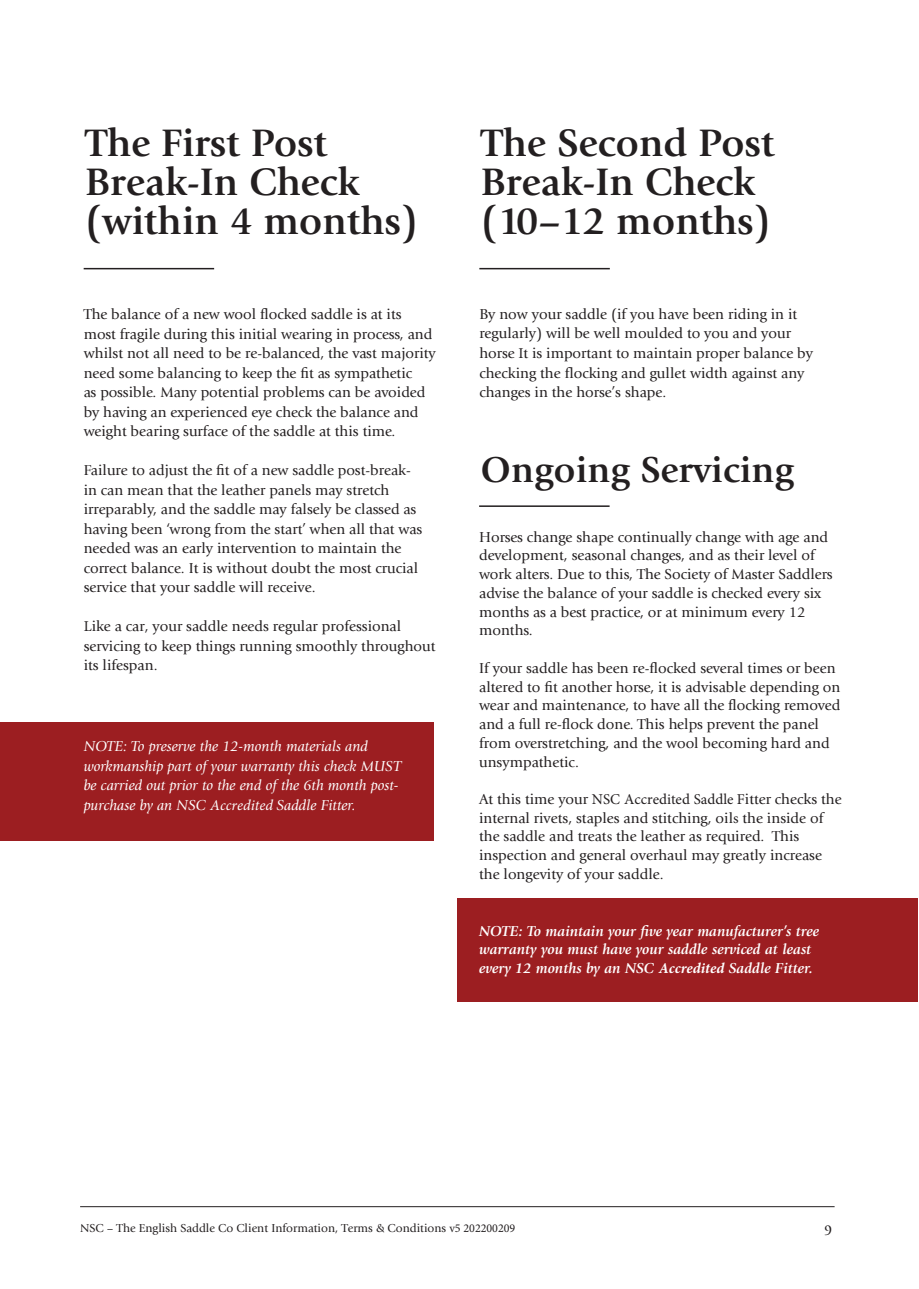
<style>
.page{position:relative;width:919px;height:1289px;background:#fff}
.page>*{position:absolute;margin:0;border:0;box-sizing:border-box;transform-origin:0 0}
.t1{font:700 39.9px/39px "Giovanni Std";color:#231f20}
.t2{font:700 37.5px "Giovanni Std";color:#231f20}
.t3{font:15px/19.5px "Giovanni Std";color:#231f20}
.t4{font:italic 15px/19.4px "Giovanni Std";color:#fff}
.t5{font:italic 700 15px/18.6px "Giovanni Std";color:#fff}
.t6{font:12px "Giovanni Std";color:#231f20}
.s1{font-family:"Minion Pro"}
</style>
<div class="page">
<div style="left:0;top:722px;width:434px;height:118px;background:#9c1e21"></div>
<hr style="left:84px;top:268px;width:130px;height:1px;background:#231f20">
<hr style="left:479px;top:268px;width:130px;height:1px;background:#231f20">
<hr style="left:80px;top:1206px;width:754px;height:1px;background:#231f20">
<div style="left:457px;top:898px;width:461px;height:103px;background:#9c1e21"></div>
<hr style="left:479px;top:505px;width:130px;height:2px;background:#231f20">
<h1 class="t1" style="left:85px;top:124px;width:334px">The First Post<br>Break-In Check (within 4 months)</h1>
<h1 class="t1" style="left:480px;top:124px;width:295px">The Second Post<br>Break-In Check (10–12 months)</h1>
<p class="t3" style="left:84px;top:304px;width:353px">The balance of a new wool flocked saddle is at its most fragile during this initial wearing in process, and whilst not all need to be re-balanced, the vast majority need some balancing to keep the fit as sympathetic<br>as possible. Many potential problems can be avoided by having an experienced eye check the balance and weight bearing surface of the saddle at this time.</p>
<p class="t3" style="left:84px;top:460px;width:340px">Failure to adjust the fit of a new saddle post-break&shy;in can mean that the leather panels may stretch irreparably, and the saddle may falsely be classed as having been ‘wrong from the start’ when all that was needed was an early intervention to maintain the correct balance. It is without doubt the most crucial service that your saddle will receive.</p>
<p class="t3" style="left:84px;top:616px;width:353px"><span class="s1">L</span>ike a car, your saddle needs regular professional servicing to keep things running smoothly throughout its lifespan.</p>
<p class="t4" style="left:84px;top:737px;width:319px">NOTE: To preserve the 12-month materials and workmanship part of your warranty this check MUST be carried out prior to the end of the 6th month post&shy;purchase by an NSC <span class="s1">Accredited</span> Saddle Fitter.</p>
<p class="t3" style="left:479px;top:304px;width:335px">By now your saddle (if you have been riding in it regularly) will be well mo<span class="s1">u</span>lded to you and your horse <span class="s1">I</span>t is important to maintain proper balance by checking the flocking and gullet width against any changes in the horse’s shape.</p>
<h2 class="t2" style="left:480px;top:447px;width:315px">Ongoing Servicing</h2>
<p class="t3" style="left:479px;top:527px;width:355px;line-height:18.8px">Horses change shape continually change with age and development, seasonal changes, and as their level of work alters. Due to this, The Society of Master Saddlers advise the balance of your saddle is checked every six months as a best practice, or at minimum every 12 months.</p>
<p class="t3" style="left:479px;top:658px;width:363px;line-height:18.8px">If your saddle has been re-flocked several times or been altered to fit another horse, it is advisable depending on wear and maintenance, to have all the flocking removed and a full re-flock done. This helps prevent the panel from overstretching, and the wool becoming hard and unsympathetic.</p>
<p class="t3" style="left:479px;top:789px;width:364px;line-height:18.8px">At this time your <span class="s1">NSC Accredited Saddle F</span>itter checks the internal rivets, staples and stitching, oil<span class="s1">s</span> the inside of the saddle and treat<span class="s1">s</span> the leather as required. This inspection and general overhaul may greatly increase the longevity of your saddle.</p>
<p class="t5" style="left:479px;top:921px;width:341px">NOTE: To maintain your five year manufacturer’s tree warranty you must have your saddle serviced at least every 12 months by an NSC <span class="s1">Accredited</span> Saddle Fitter.</p>
<p class="t6" style="left:80px;top:1221px;width:436px">NSC – The English Saddle Co Client Information, Terms &amp; Conditions <span class="s1">v5 202200209</span></p>
<p class="t3" style="left:824px;top:1219px;width:10px">9</p>
</div>
